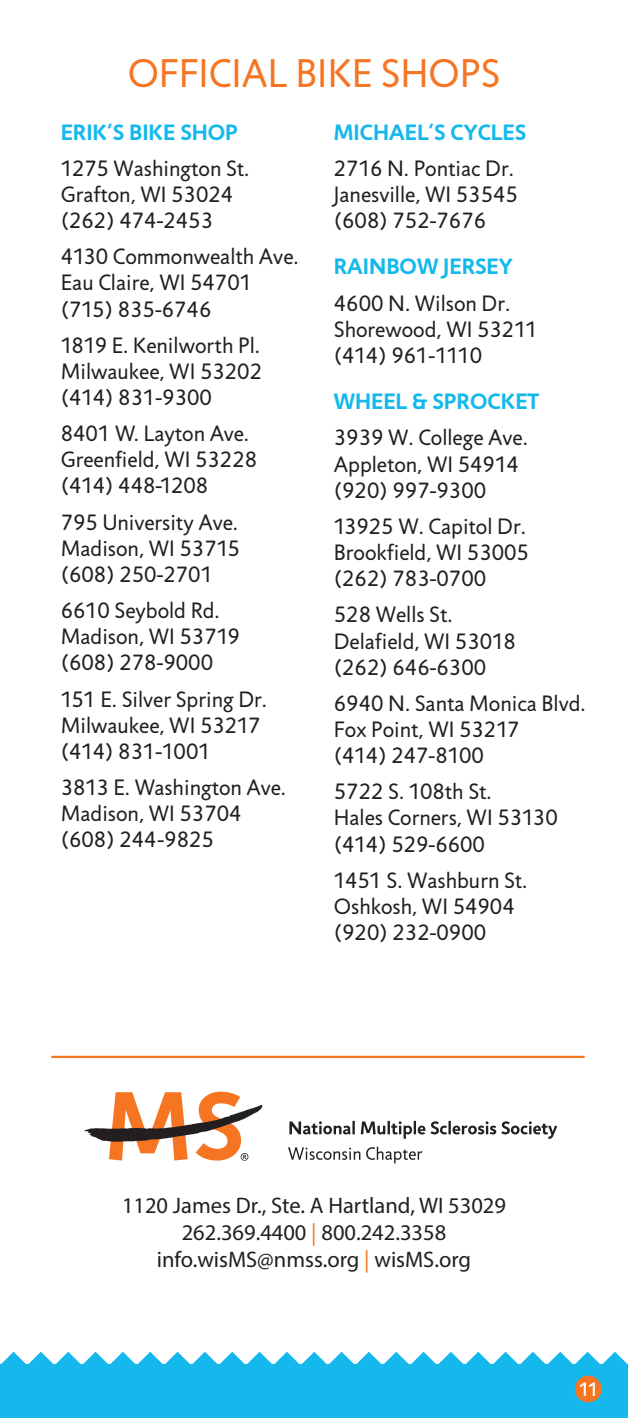
<style>
.page{position:relative;width:628px;height:1418px;background:#fff}
.page>*{position:absolute;margin:0;border:0;box-sizing:border-box;transform-origin:0 0}
.t1{font:40.5px "Jigsaw";color:#f57523}
.t2{font:22.5px/26.1px "Jigsaw";color:#231f20}
.t3{font:22.5px "Myriad Pro";color:#231f20}
.t4{font:700 22.5px "Jigsaw";color:#15b8ec}
.t5{font:500 19.35px "Jigsaw";color:#fff}
.s1{color:#f57523}
</style>
<div class="page">
<svg style="left:1px;top:1351px;width:627px;height:13px"></svg>
<div style="left:0;top:1364px;width:628px;height:54px;background:#15b8ec"></div>
<hr style="left:51px;top:1055px;width:533px;height:3px;background:#f57523">
<div style="left:575px;top:1375px;width:26px;height:27px;background:#f57523;border-radius:50%"></div>
<svg style="left:288px;top:1147px;width:72px;height:12px"></svg>
<svg style="left:366px;top:1146px;width:56px;height:17px"></svg>
<svg style="left:289px;top:1120px;width:268px;height:18px"></svg>
<svg style="left:84px;top:1091px;width:178px;height:69px"></svg>
<p class="t1" style="left:128px;top:50px;width:374px">OFFICIAL BIKE SHOPS</p>
<p class="t4" style="left:334px;top:119px;width:194px">MICHAEL’S CYCLES</p>
<p class="t2" style="left:334px;top:156px;width:186px">2716 N. Pontiac Dr.<br>Janesville, WI 53545 (608) 752-7676</p>
<p class="t4" style="left:334px;top:253px;width:180px">RAINBOW JERSEY</p>
<p class="t2" style="left:334px;top:291px;width:206px">4600 N. Wilson Dr.<br>Shorewood, WI 53211 (414) 961-1110</p>
<p class="t4" style="left:334px;top:388px;width:207px">WHEEL &amp; SPROCKET</p>
<p class="t2" style="left:334px;top:425px;width:195px">3939 W. College Ave.<br>Appleton, WI 54914 (920) 997-9300</p>
<p class="t2" style="left:334px;top:514px;width:197px">13925 W. Capitol Dr.<br>Brookfield, WI 53005 (262) 783-0700</p>
<p class="t2" style="left:334px;top:602px;width:184px">528 Wells St.<br>Delafield, WI 53018 (262) 646-6300</p>
<p class="t2" style="left:334px;top:691px;width:253px">6940 N. Santa Monica Blvd.<br>Fox Point, WI 53217<br>(414) 247-8100</p>
<p class="t2" style="left:334px;top:779px;width:225px">5722 S. 108th St.<br>Hales Corners, WI 53130 (414) 529-6600</p>
<p class="t2" style="left:334px;top:868px;width:195px">1451 S. Washburn St.<br>Oshkosh, WI 54904 (920) 232-0900</p>
<p class="t4" style="left:61px;top:119px;width:179px">ERIK’S BIKE SHOP</p>
<p class="t2" style="left:61px;top:156px;width:190px">1275 Washington St.<br>Grafton, WI 53024 (262) 474-2453</p>
<p class="t2" style="left:61px;top:244px;width:239px">4130 Commonwealth Ave.<br>Eau Claire, WI 54701 (715) 835-6746</p>
<p class="t2" style="left:61px;top:333px;width:203px;text-align:justify">1819 E. Kenilworth Pl.<br>Milwaukee, WI 53202 (414) 831-9300</p>
<p class="t2" style="left:61px;top:421px;width:198px">8401 W. Layton Ave.<br>Greenfield, WI 53228 (414) 448-1208</p>
<p class="t2" style="left:61px;top:510px;width:181px;text-align:justify">795 University Ave.<br>Madison, WI 53715 (608) 250-2701</p>
<p class="t2" style="left:61px;top:598px;width:181px">6610 Seybold Rd.<br>Madison, WI 53719 (608) 278-9000</p>
<p class="t2" style="left:61px;top:686px;width:208px">151 E. Silver Spring Dr.<br>Milwaukee, WI 53217 (414) 831-1001</p>
<p class="t2" style="left:61px;top:775px;width:227px">3813 E. Washington Ave.<br>Madison, WI 53704 (608) 244-9825</p>
<p class="t3" style="left:122px;top:1191px;width:385px">1120 James Dr., Ste. A Hartland, WI 53029</p>
<p class="t3" style="left:182px;top:1218px;width:266px">262.369.4400 <span class="s1">|</span> 800.242.3358</p>
<p class="t3" style="left:157px;top:1245px;width:316px">info.wisMS@nmss.org <span class="s1">|</span> wisMS.org</p>
<p class="t5" style="left:578px;top:1377px;width:22px">11</p>
</div>
